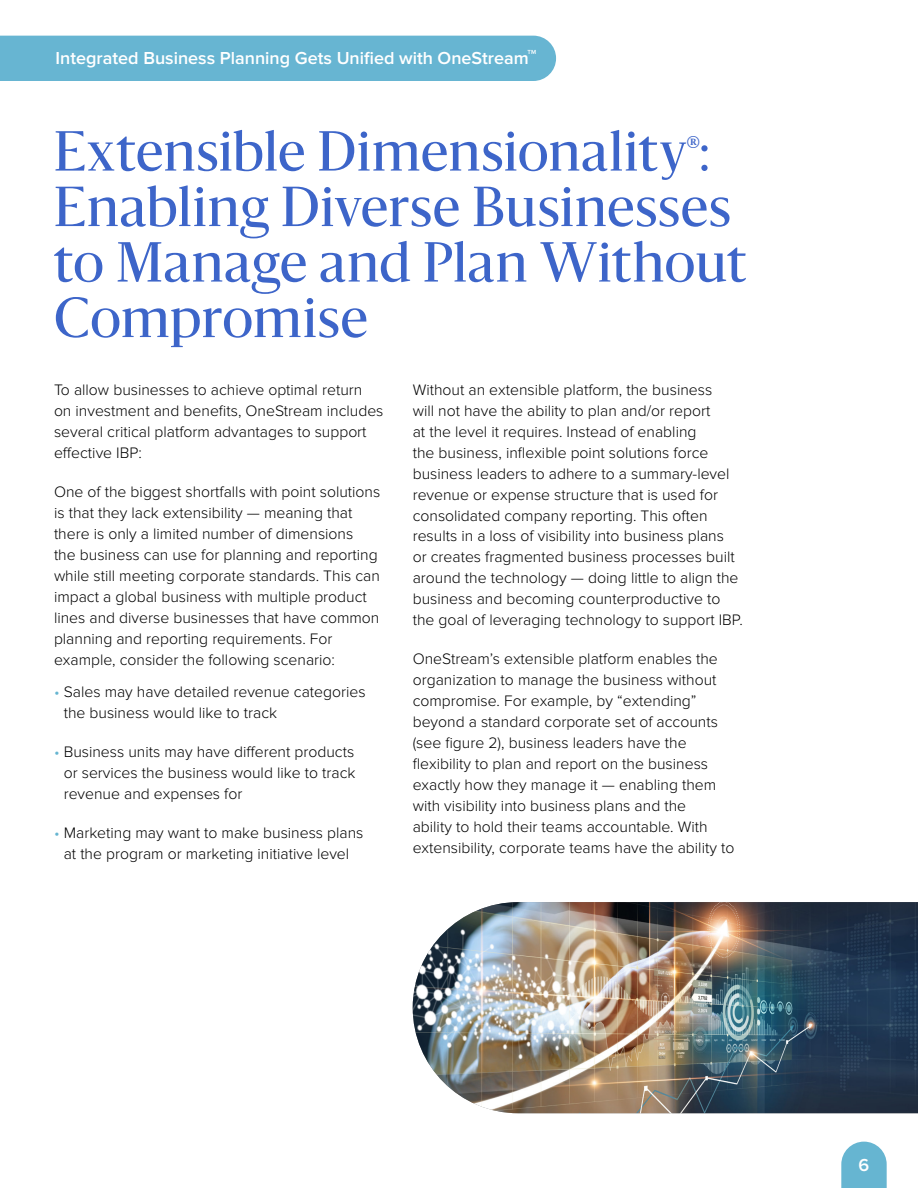
<style>
.page{position:relative;width:918px;height:1188px;background:#fff}
.page>*{position:absolute;margin:0;border:0;box-sizing:border-box;transform-origin:0 0}
.t1{font:52.5px/55.5px "Sanomat";letter-spacing:.015em;color:#3d65c9}
.t2{font:600 18px "Proxima Nova";color:#fff}
.t3{font:300 15.75px/21px "Proxima Nova";color:#000}
.t4{font:600 6.15px "Proxima Nova";color:#fff}
.s1{color:#66b5d1}
</style>
<div class="page">
<div style="left:0;top:36px;width:556px;height:45px;background:#67b5d2"></div>
<svg style="left:841px;top:1142px;width:46px;height:46px;background:#77bdd6"></svg>
<img style="left:413px;top:902px;width:505px;height:211px">
<p class="t2" style="left:56px;top:48px;width:475px">Integrated Business Planning Gets Unified with OneStream</p>
<p class="t4" style="left:528px;top:49px;width:10px">TM</p>
<h1 class="t1" style="left:54px;top:120px;width:694px">Extensible Dimensionality<sup>®</sup>:<br>Enabling Diverse Businesses to Manage and Plan Without<br>Compromise</h1>
<p class="t3" style="left:54px;top:379px;width:331px">To allow businesses to achieve optimal return on investment and benefits, OneStream includes several critical platform advantages to support effective IBP:</p>
<p class="t3" style="left:54px;top:481px;width:328px">One of the biggest shortfalls with point solutions is that they lack extensibility — meaning that there is only a limited number of dimensions<br>the business can use for planning and reporting while still meeting corporate standards. This can impact a global business with multiple product lines and diverse businesses that have common planning and reporting requirements. For example, consider the following scenario:</p>
<p class="t3" style="left:64px;top:681px;width:303px;text-indent:-10px"><span class="s1">•</span> Sales may have detailed revenue categories the business would like to track</p>
<p class="t3" style="left:64px;top:741px;width:293px;text-align:justify;text-indent:-10px"><span class="s1">•</span> Business units may have different products or services the business would like to track revenue and expenses for</p>
<p class="t3" style="left:54px;top:822px;width:311px;text-align:center"><span class="s1">•</span> Marketing may want to make business plans at the program or marketing initiative level</p>
<p class="t3" style="left:413px;top:379px;width:330px">Without an extensible platform, the business<br>will not have the ability to plan and/or report<br>at the level it requires. Instead of enabling<br>the business, inflexible point solutions force business leaders to adhere to a summary-level revenue or expense structure that is used for consolidated company reporting. This often results in a loss of visibility into business plans or creates fragmented business processes built around the technology — doing little to align the business and becoming counterproductive to the goal of leveraging technology to support IBP.</p>
<p class="t3" style="left:413px;top:649px;width:323px">OneStream’s extensible platform enables the organization to manage the business without compromise. For example, by “extending” beyond a standard corporate set of accounts (see figure 2), business leaders have the flexibility to plan and report on the business exactly how they manage it — enabling them with visibility into business plans and the<br>ability to hold their teams accountable. With extensibility, corporate teams have the ability to</p>
<p class="t2" style="left:859px;top:1154px;width:12px">6</p>
</div>
